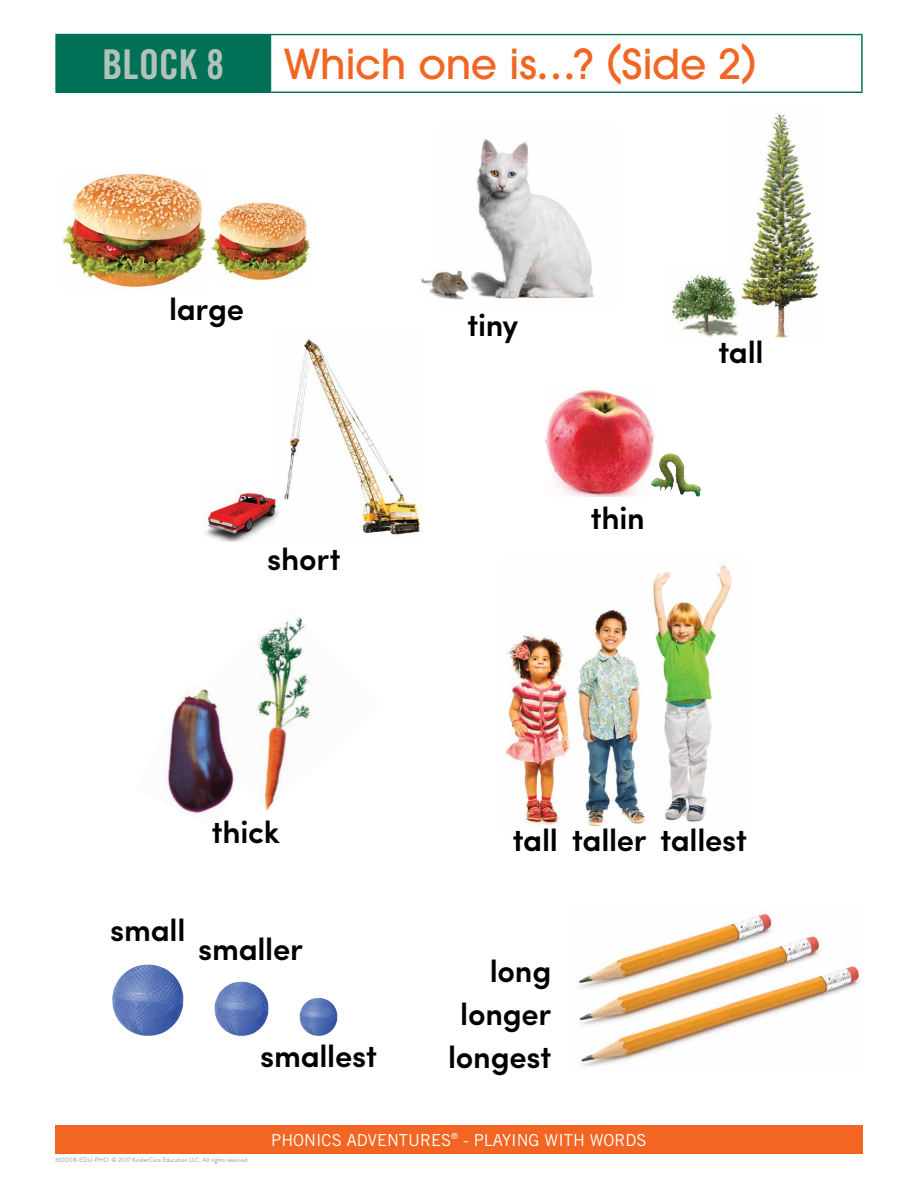
<style>
.page{position:relative;width:918px;height:1188px;background:#fff}
.page>*{position:absolute;margin:0;border:0;box-sizing:border-box;transform-origin:0 0}
.t1{font:500 40.95px "ITC Avant Garde Std";letter-spacing:-.005em;color:#f26522}
.t2{font:40.95px "Trade Gothic Bold Cond Twenty";letter-spacing:-.01em;color:#b1c2ba}
.t3{font:600 31.05px/43px "Sofia Pro";letter-spacing:-.01em;color:#000;text-align:right}
.t4{font:16.5px "Trade Gothic";color:#fff}
.t5{font:6.45px "Brandon Grotesque";color:#939598}
.s1{font-family:"Minion Pro";font-weight:700}
</style>
<div class="page">
<div style="left:55px;top:1125px;width:808px;height:29px;background:#f26522"></div>
<img style="left:742px;top:114px;width:83px;height:224px">
<img style="left:505px;top:564px;width:227px;height:263px">
<img style="left:671px;top:272px;width:68px;height:66px">
<img style="left:578px;top:907px;width:283px;height:160px">
<div style="left:56px;top:35px;width:214px;height:57px;background:#007156"></div>
<hr style="left:55px;top:34px;width:215px;height:1px;background:#007156">
<hr style="left:55px;top:35px;width:2px;height:57px;background:#007156">
<hr style="left:270px;top:34px;width:593px;height:1px;background:#007156">
<hr style="left:270px;top:35px;width:1px;height:57px;background:#007156">
<hr style="left:861px;top:35px;width:2px;height:57px;background:#007156">
<hr style="left:55px;top:92px;width:215px;height:1px;background:#007156">
<hr style="left:270px;top:92px;width:593px;height:1px;background:#007156">
<img style="left:284px;top:337px;width:137px;height:198px">
<img style="left:63px;top:173px;width:144px;height:116px">
<img style="left:211px;top:202px;width:98px;height:79px">
<img style="left:545px;top:387px;width:110px;height:109px">
<img style="left:112px;top:964px;width:72px;height:72px">
<img style="left:215px;top:982px;width:54px;height:54px">
<img style="left:300px;top:998px;width:37px;height:38px">
<img style="left:471px;top:138px;width:123px;height:161px">
<img style="left:258px;top:617px;width:53px;height:193px">
<img style="left:421px;top:269px;width:48px;height:31px">
<img style="left:649px;top:453px;width:52px;height:44px">
<img style="left:165px;top:681px;width:104px;height:133px">
<img style="left:203px;top:491px;width:76px;height:50px">
<h1 class="t2" style="left:102px;top:40px;width:124px">BLOCK 8</h1>
<h1 class="t1" style="left:284px;top:37px;width:475px">Which one is<span class="s1">…</span>? (Side 2)</h1>
<p class="t3" style="left:169px;top:286px;width:76px">large</p>
<p class="t3" style="left:267px;top:535px;width:75px">short</p>
<p class="t3" style="left:468px;top:302px;width:53px">tiny</p>
<p class="t3" style="left:591px;top:495px;width:55px">thin</p>
<p class="t3" style="left:718px;top:329px;width:47px">tall</p>
<p class="t3" style="left:212px;top:809px;width:69px">thick</p>
<p class="t3" style="left:110px;top:907px;width:77px">small</p>
<p class="t3" style="left:198px;top:925px;width:106px">smaller</p>
<p class="t3" style="left:260px;top:1033px;width:118px">smallest</p>
<p class="t3" style="left:513px;top:816px;width:236px">tall taller tallest</p>
<p class="t3" style="left:448px;top:947px;width:105px">long longer longest</p>
<p class="t5" style="left:55px;top:1156px;width:195px">610008-EDU-PHO © 2017 KinderCare Education LLC. All rights reserved.</p>
<p class="t4" style="left:271px;top:1130px;width:377px">PHONICS ADVENTURES<sup>®</sup> - PLAYING WITH WORDS</p>
</div>
